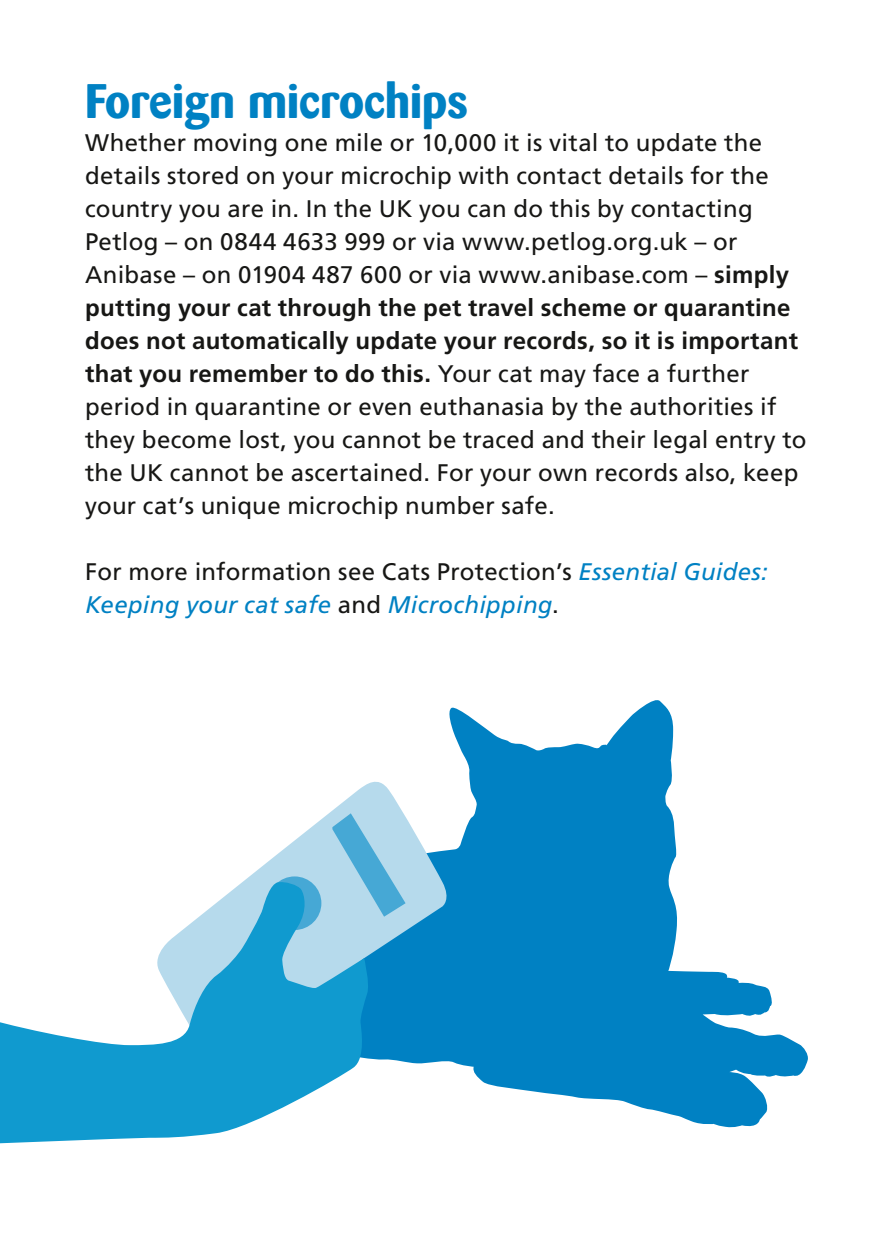
<style>
.page{position:relative;width:893px;height:1259px;background:#fff}
.page>*{position:absolute;margin:0;border:0;box-sizing:border-box;transform-origin:0 0}
.t1{font:700 48px "Barmeno BQ";color:#0081c3}
.t2{font:24px/33px "Frutiger";letter-spacing:.01em;color:#171715}
.t3{font:italic 24px/33px "Frutiger";letter-spacing:.01em;color:#0081c3}
.s1{font-weight:700}
.s2{font-style:normal;color:#171715}
</style>
<div class="page">
<svg style="left:449px;top:700px;width:359px;height:428px;fill:#0081c3"></svg>
<svg style="left:244px;top:775px;width:208px;height:301px"></svg>
<svg style="left:268px;top:876px;width:53px;height:54px"></svg>
<svg style="left:0;top:881px;width:370px;height:263px"></svg>
<svg style="left:332px;top:813px;width:74px;height:103px"></svg>
<h1 class="t1" style="left:85px;top:72px;width:384px">Foreign microchips</h1>
<p class="t2" style="left:85px;top:126px;width:723px">Whether moving one mile or 10,000 it is vital to update the details stored on your microchip with contact details for the country you are in. In the UK you can do this by contacting Petlog – on 0844 4633 999 or via www.petlog.org.uk – or Anibase – on 01904 487 600 or via www.anibase.com – <span class="s1">simply putting your cat through the pet travel scheme or quarantine does not automatically update your records, so it is important that you remember to do this.</span> Your cat may face a further period in quarantine or even euthanasia by the authorities if they become lost, you cannot be traced and their legal entry to the UK cannot be ascertained. For your own records also, keep your cat’s unique microchip number safe.</p>
<p class="t3" style="left:85px;top:555px;width:684px"><span class="s2">For more information see Cats Protection’s</span> Essential Guides:<br>Keeping your cat safe <span class="s2">and</span> Microchipping<span class="s2">.</span></p>
</div>
